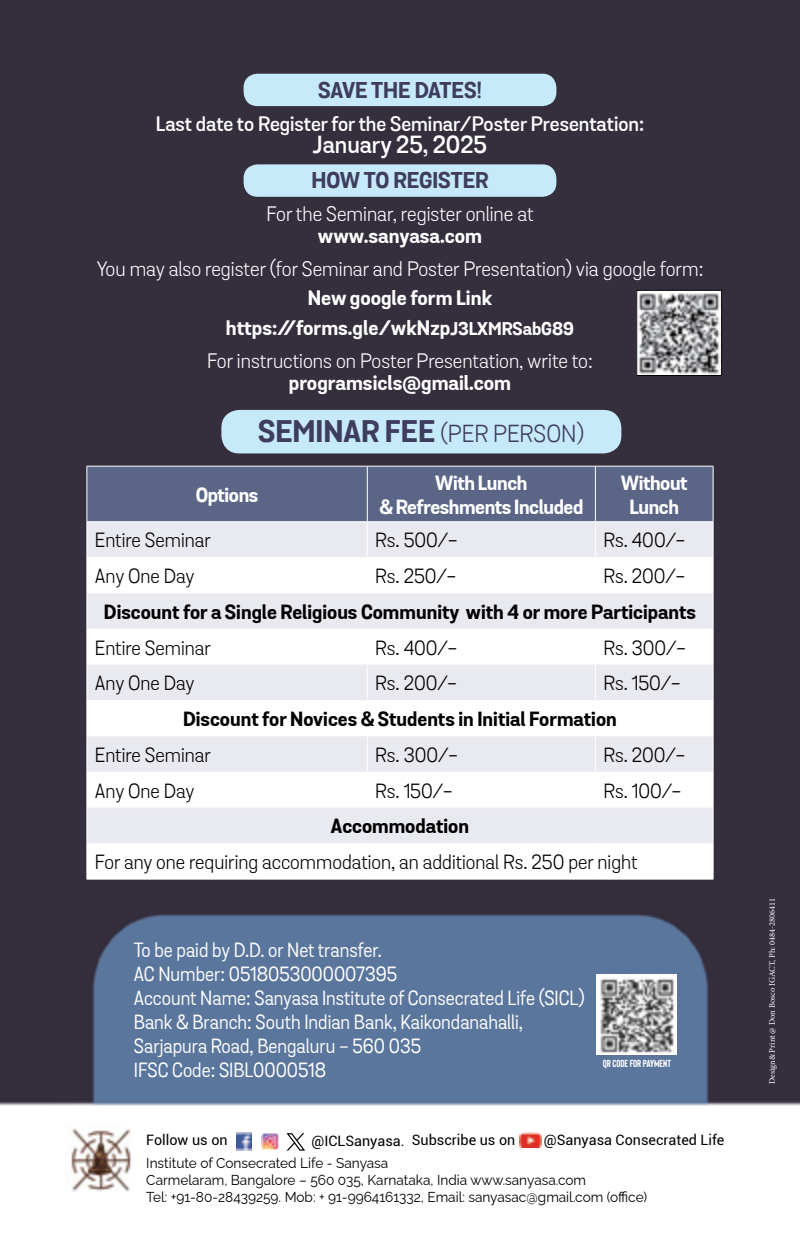
<style>
.page{position:relative;width:800px;height:1253px;background:#fff}
.page>*{position:absolute;margin:0;border:0;box-sizing:border-box;transform-origin:0 0}
.No_Spacing{font:24.2px "Grota Sans Semi Bold 58273";color:#fff}
.t1{font:24px "Grota Sans Book 91628";color:#3f3d5f}
.No_Spacing-2{font:22.2px "Grota Sans Bold 58080";color:#3f3d5f}
.No_Spacing-3{font:20.4px/22.2px "Grota Sans Book 91628";color:#fff;text-align:center}
.No_Spacing-4{font:20.4px/30.2px "Grota Sans Bold 58080";color:#fff;text-align:center}
.No_Spacing-5{font:20.4px "Grota Sans Semi Bold 58273";color:#fff}
.t2{font:20px "Grota Sans Book 91628";color:#000}
.t3{font:20px "Grota Sans Regular 86467";color:#fff;scale:.95 1}
.t4{font:20px "Grota Sans Bold 58080";color:#000}
.t5{font:20px/24px "Grota Sans Bold 58080";letter-spacing:-.02em;color:#fff;text-align:center}
.t6{font:14.4px "Raleway";color:#000;scale:.95 1}
.t7{font:14.4px "Roboto";color:#000}
.t8{font:700 10.2px "Bison";color:#fff}
.t9{font:8.4px "Minion Pro";color:#fff}
.s1{font-family:"Grota Sans Bold 58080"}
.s2{font-size:18px}
.s3{font-family:"Grota Sans Bold 58080";font-size:30.4px}
</style>
<div class="page">
<img style="left:0;top:0;width:799px;height:1106px">
<img style="left:71px;top:1128px;width:60px;height:64px">
<img style="left:519px;top:1133px;width:22px;height:15px">
<img style="left:262px;top:1133px;width:16px;height:17px">
<img style="left:236px;top:1132px;width:16px;height:18px">
<svg style="left:286px;top:1133px;width:19px;height:18px"></svg>
<div style="left:221px;top:410px;width:400px;height:43px;background:#c7eafb;border-radius:18px"></div>
<div style="left:87px;top:467px;width:625px;height:54px;background:#5b6687"></div>
<div style="left:87px;top:522px;width:625px;height:35px;background:#e9eaf0"></div>
<svg style="left:87px;top:558px;width:625px;height:321px"></svg>
<hr style="left:87px;top:466px;width:280px;height:1px;background:#fff">
<hr style="left:86px;top:466px;width:1px;height:55px;background:#fff">
<hr style="left:367px;top:466px;width:228px;height:1px;background:#fff">
<hr style="left:367px;top:466px;width:1px;height:55px;background:#fff">
<hr style="left:595px;top:466px;width:118px;height:1px;background:#fff">
<hr style="left:595px;top:466px;width:1px;height:55px;background:#fff">
<hr style="left:712px;top:466px;width:1px;height:55px;background:#fff">
<hr style="left:87px;top:521px;width:280px;height:1px;background:#fff">
<hr style="left:86px;top:522px;width:1px;height:35px;background:#fff">
<hr style="left:367px;top:521px;width:228px;height:1px;background:#fff">
<hr style="left:367px;top:522px;width:1px;height:35px;background:#fff">
<hr style="left:595px;top:521px;width:118px;height:1px;background:#fff">
<hr style="left:595px;top:522px;width:1px;height:35px;background:#fff">
<hr style="left:712px;top:522px;width:1px;height:35px;background:#fff">
<hr style="left:87px;top:557px;width:280px;height:1px;background:#fff">
<hr style="left:86px;top:558px;width:1px;height:35px;background:#fff">
<hr style="left:367px;top:557px;width:228px;height:1px;background:#fff">
<hr style="left:367px;top:558px;width:1px;height:35px;background:#fff">
<hr style="left:595px;top:557px;width:118px;height:1px;background:#fff">
<hr style="left:595px;top:558px;width:1px;height:35px;background:#fff">
<hr style="left:712px;top:558px;width:1px;height:35px;background:#fff">
<hr style="left:86px;top:844px;width:1px;height:35px;background:#fff">
<hr style="left:712px;top:844px;width:1px;height:35px;background:#fff">
<hr style="left:87px;top:879px;width:280px;height:1px;background:#fff">
<hr style="left:367px;top:879px;width:228px;height:1px;background:#fff">
<hr style="left:595px;top:879px;width:118px;height:1px;background:#fff">
<hr style="left:87px;top:593px;width:280px;height:1px;background:#fff">
<hr style="left:86px;top:593px;width:1px;height:36px;background:#fff">
<hr style="left:367px;top:593px;width:228px;height:1px;background:#fff">
<hr style="left:595px;top:593px;width:118px;height:1px;background:#fff">
<hr style="left:712px;top:593px;width:1px;height:36px;background:#fff">
<hr style="left:87px;top:629px;width:280px;height:1px;background:#fff">
<hr style="left:86px;top:629px;width:1px;height:35px;background:#fff">
<hr style="left:367px;top:629px;width:228px;height:1px;background:#fff">
<hr style="left:367px;top:629px;width:1px;height:35px;background:#fff">
<hr style="left:595px;top:629px;width:118px;height:1px;background:#fff">
<hr style="left:595px;top:629px;width:1px;height:35px;background:#fff">
<hr style="left:712px;top:629px;width:1px;height:35px;background:#fff">
<hr style="left:86px;top:701px;width:1px;height:35px;background:#fff">
<hr style="left:712px;top:701px;width:1px;height:35px;background:#fff">
<hr style="left:86px;top:772px;width:1px;height:35px;background:#fff">
<hr style="left:367px;top:772px;width:1px;height:35px;background:#fff">
<hr style="left:595px;top:772px;width:1px;height:35px;background:#fff">
<hr style="left:712px;top:772px;width:1px;height:35px;background:#fff">
<hr style="left:87px;top:664px;width:280px;height:1px;background:#fff">
<hr style="left:86px;top:665px;width:1px;height:35px;background:#fff">
<hr style="left:87px;top:700px;width:280px;height:1px;background:#fff">
<hr style="left:367px;top:664px;width:228px;height:1px;background:#fff">
<hr style="left:367px;top:665px;width:1px;height:35px;background:#fff">
<hr style="left:367px;top:700px;width:228px;height:1px;background:#fff">
<hr style="left:595px;top:664px;width:118px;height:1px;background:#fff">
<hr style="left:595px;top:665px;width:1px;height:35px;background:#fff">
<hr style="left:712px;top:665px;width:1px;height:35px;background:#fff">
<hr style="left:595px;top:700px;width:118px;height:1px;background:#fff">
<hr style="left:87px;top:736px;width:280px;height:1px;background:#fff">
<hr style="left:86px;top:736px;width:1px;height:36px;background:#fff">
<hr style="left:87px;top:772px;width:280px;height:1px;background:#fff">
<hr style="left:367px;top:736px;width:228px;height:1px;background:#fff">
<hr style="left:367px;top:736px;width:1px;height:36px;background:#fff">
<hr style="left:367px;top:772px;width:228px;height:1px;background:#fff">
<hr style="left:595px;top:736px;width:118px;height:1px;background:#fff">
<hr style="left:595px;top:736px;width:1px;height:36px;background:#fff">
<hr style="left:712px;top:736px;width:1px;height:36px;background:#fff">
<hr style="left:595px;top:772px;width:118px;height:1px;background:#fff">
<hr style="left:87px;top:807px;width:280px;height:1px;background:#fff">
<hr style="left:86px;top:808px;width:1px;height:35px;background:#fff">
<hr style="left:87px;top:843px;width:280px;height:1px;background:#fff">
<hr style="left:367px;top:843px;width:228px;height:1px;background:#fff">
<hr style="left:595px;top:843px;width:118px;height:1px;background:#fff">
<hr style="left:367px;top:807px;width:228px;height:1px;background:#fff">
<hr style="left:595px;top:807px;width:118px;height:1px;background:#fff">
<hr style="left:712px;top:808px;width:1px;height:35px;background:#fff">
<img style="left:596px;top:975px;width:80px;height:80px">
<div style="left:243px;top:74px;width:313px;height:32px;background:#c7eafb;border-radius:14px"></div>
<div style="left:243px;top:164px;width:313px;height:33px;background:#c7eafb;border-radius:14px"></div>
<img style="left:638px;top:292px;width:81px;height:82px">
<div style="left:636px;top:290px;width:85px;height:86px;border:1px solid #000"></div>
<p class="No_Spacing-2" style="left:318px;top:77px;width:165px">SAVE THE DATES!</p>
<p class="No_Spacing-5" style="left:156px;top:111px;width:490px">Last date to Register for the Seminar/Poster Presentation:</p>
<p class="No_Spacing" style="left:313px;top:130px;width:175px">January 25, 2025</p>
<p class="No_Spacing-2" style="left:311px;top:167px;width:179px">HOW TO REGISTER</p>
<p class="No_Spacing-3" style="left:266px;top:203px;width:269px">For the Seminar, register online at <span class="s1">www.sanyasa.com</span></p>
<p class="No_Spacing-3" style="left:96px;top:258px;width:608px">You may also register (for Seminar and Poster Presentation) via google form:</p>
<p class="No_Spacing-4" style="left:226px;top:284px;width:349px">New google form Link https://forms.gle/wkNzp<span class="s2">J3LXMRSabG89</span></p>
<p class="No_Spacing-3" style="left:207px;top:350px;width:387px">For instructions on Poster Presentation, write to: <span class="s1">programsicls@gmail.com</span></p>
<p class="t1" style="left:258px;top:419px;width:327px"><span class="s3">SEMINAR FEE</span> (PER PERSON)</p>
<p class="t5" style="left:196px;top:484px;width:64px">Options</p>
<p class="t5" style="left:379px;top:472px;width:205px">With Lunch<br>&amp; Refreshments Included</p>
<p class="t5" style="left:620px;top:472px;width:68px">Without<br>Lunch</p>
<p class="t2" style="left:95px;top:528px;width:117px">Entire Seminar</p>
<p class="t2" style="left:375px;top:528px;width:84px">Rs. 500/-</p>
<p class="t2" style="left:603px;top:528px;width:84px">Rs. 400/-</p>
<p class="t2" style="left:95px;top:564px;width:101px">Any One Day</p>
<p class="t2" style="left:375px;top:564px;width:83px">Rs. 250/-</p>
<p class="t2" style="left:603px;top:564px;width:83px">Rs. 200/-</p>
<p class="t4" style="left:104px;top:599px;width:593px">Discount for a Single Religious Community with 4 or more Participants</p>
<p class="t2" style="left:95px;top:636px;width:117px">Entire Seminar</p>
<p class="t2" style="left:375px;top:636px;width:84px">Rs. 400/-</p>
<p class="t2" style="left:603px;top:636px;width:84px">Rs. 300/-</p>
<p class="t2" style="left:95px;top:671px;width:101px">Any One Day</p>
<p class="t2" style="left:375px;top:671px;width:83px">Rs. 200/-</p>
<p class="t2" style="left:603px;top:671px;width:79px">Rs. 150/-</p>
<p class="t4" style="left:183px;top:707px;width:435px">Discount for Novices &amp; Students in Initial Formation</p>
<p class="t2" style="left:95px;top:743px;width:117px">Entire Seminar</p>
<p class="t2" style="left:375px;top:743px;width:84px">Rs. 300/-</p>
<p class="t2" style="left:603px;top:743px;width:83px">Rs. 200/-</p>
<p class="t2" style="left:95px;top:779px;width:101px">Any One Day</p>
<p class="t2" style="left:375px;top:779px;width:79px">Rs. 150/-</p>
<p class="t2" style="left:603px;top:779px;width:80px">Rs. 100/-</p>
<p class="t4" style="left:331px;top:814px;width:139px">Accommodation</p>
<p class="t2" style="left:95px;top:850px;width:544px">For any one requiring accommodation, an additional Rs. 250 per night</p>
<p class="t3" style="left:134px;top:937px;width:262px">To be paid by D.D. or Net transfer.</p>
<p class="t3" style="left:134px;top:961px;width:278px">AC Number: 0518053000007395</p>
<p class="t3" style="left:134px;top:985px;width:476px">Account Name: Sanyasa Institute of Consecrated Life (SICL)</p>
<p class="t3" style="left:134px;top:1009px;width:411px">Bank &amp; Branch: South Indian Bank, Kaikondanahalli,</p>
<p class="t3" style="left:134px;top:1033px;width:304px">Sarjapura Road, Bengaluru - 560 035</p>
<p class="t3" style="left:134px;top:1057px;width:204px">IFSC Code: SIBL0000518</p>
<p class="t8" style="left:602px;top:1057px;width:70px">QR CODE FOR PAYMENT</p>
<p class="t7" style="left:146px;top:1130px;width:83px">Follow us on</p>
<p class="t7" style="left:311px;top:1131px;width:94px">@ICLSanyasa.</p>
<p class="t7" style="left:411px;top:1130px;width:105px">Subscribe us on</p>
<p class="t7" style="left:544px;top:1130px;width:182px">@Sanyasa Consecrated Life</p>
<p class="t6" style="left:146px;top:1151px;width:256px">Institute of Consecrated Life - Sanyasa</p>
<p class="t6" style="left:146px;top:1168px;width:464px">Carmelaram, Bangalore – 560 035, Karnataka, India www.sanyasa.com</p>
<p class="t6" style="left:146px;top:1186px;width:528px">Tel: +91-80-28439259. Mob: + 91-9964161332, Email: sanyasac@gmail.com (office)</p>
<p class="t9" style="left:766px;top:1084px;width:188px;rotate:-90deg">Design&amp; Print @ Don Bosco IGACT, Ph: 0484-2806411</p>
</div>
